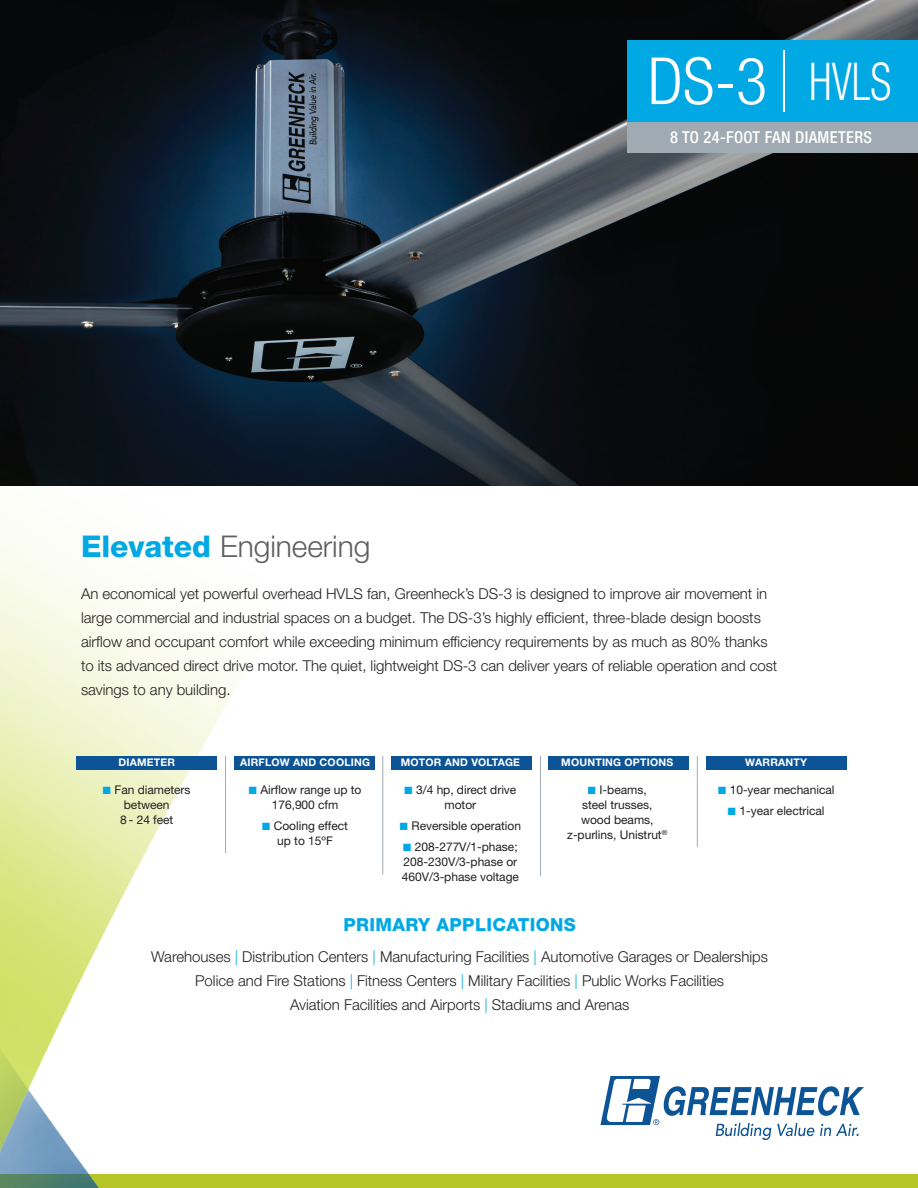
<style>
.page{position:relative;width:918px;height:1188px;background:#fff}
.page>*{position:absolute;margin:0;border:0;box-sizing:border-box;transform-origin:0 0}
.t1{font:300 condensed 65.25px "Helvetica Neue LT Std";color:#fff}
.t2{font:300 condensed 52.2px "Helvetica Neue LT Std";color:#fff;scale:.83 1}
.t3{font:300 30px "Helvetica Neue LT Std";letter-spacing:-.005em;color:#5f5f62}
.t4{font:800 18px "Helvetica Neue LT Std";letter-spacing:.02em;color:#00a8e4}
.t5{font:500 condensed 16.5px "Helvetica Neue LT Std";letter-spacing:.02em;color:#fff}
.t6{font:300 15px/24px "Helvetica Neue LT Std";letter-spacing:-.005em;color:#231f20}
.t7{font:12px/15px "Helvetica Neue LT Std";letter-spacing:-.005em;color:#231f20;text-align:center}
.t8{font:700 10.5px "Helvetica Neue LT Std";letter-spacing:.02em;color:#fff}
.s1{font-weight:800;color:#00a8e4}
.s2{color:#00a8e4}
</style>
<div class="page">
<img style="left:0;top:0;width:918px;height:486px">
<div style="left:0;top:1174px;width:918px;height:14px;background:#b5c527"></div>
<svg style="left:600px;top:1076px;width:264px;height:64px"></svg>
<div style="left:627px;top:40px;width:291px;height:87px;background:#00a8e4"></div>
<hr style="left:784px;top:50px;width:1px;height:62px;background:#fff">
<img style="left:0;top:399px;width:502px;height:789px">
<hr style="left:225px;top:756px;width:1px;height:97px;background:#9faab2">
<hr style="left:382px;top:756px;width:1px;height:118px;background:#9faab2">
<hr style="left:540px;top:756px;width:1px;height:120px;background:#9faab2">
<hr style="left:697px;top:756px;width:1px;height:91px;background:#9faab2">
<div style="left:234px;top:756px;width:141px;height:14px;background:#0d5496"></div>
<div style="left:391px;top:756px;width:141px;height:14px;background:#0d5496"></div>
<div style="left:549px;top:756px;width:140px;height:14px;background:#0d5496"></div>
<div style="left:706px;top:756px;width:141px;height:14px;background:#0d5496"></div>
<div style="left:76px;top:756px;width:141px;height:14px;background:#0d5496"></div>
<div style="left:627px;top:122px;width:291px;height:31px;background:#9faab2"></div>
<h1 class="t1" style="left:648px;top:44px;width:121px">DS-3</h1>
<h2 class="t2" style="left:809px;top:51px;width:100px">HVLS</h2>
<h3 class="t3" style="left:81px;top:528px;width:291px"><span class="s1">Elevated</span> Engineering</h3>
<p class="t5" style="left:670px;top:128px;width:203px">8 TO 24-FOOT FAN DIAMETERS</p>
<p class="t6" style="left:81px;top:581px;width:698px">An economical yet powerful overhead HVLS fan, Greenheck’s DS-3 is designed to improve air movement in large commercial and industrial spaces on a budget. The DS-3’s highly efficient, three-blade design boosts airflow and occupant comfort while exceeding minimum efficiency requirements by as much as 80% thanks to its advanced direct drive motor. The quiet, lightweight DS-3 can deliver years of reliable operation and cost savings to any building.</p>
<p class="t8" style="left:118px;top:756px;width:58px">DIAMETER</p>
<p class="t7" style="left:103px;top:782px;width:89px"><span class="s2">■</span> Fan diameters between<br>8 - 24 feet</p>
<p class="t8" style="left:240px;top:756px;width:131px">AIRFLOW AND COOLING</p>
<p class="t7" style="left:249px;top:782px;width:114px"><span class="s2">■</span> Airflow range up to<br>176,900 cfm</p>
<p class="t7" style="left:262px;top:818px;width:87px"><span class="s2">■</span> Cooling effect up to 15ºF</p>
<p class="t8" style="left:401px;top:756px;width:121px">MOTOR AND VOLTAGE</p>
<p class="t7" style="left:404px;top:782px;width:113px"><span class="s2">■</span> 3/4 hp, direct drive motor</p>
<p class="t7" style="left:400px;top:818px;width:123px"><span class="s2">■</span> Reversible operation</p>
<p class="t7" style="left:402px;top:839px;width:119px;text-align:left"><span class="s2">■</span> 208-277V/1-phase;<br>208-230V/3-phase or<br>460V/3-phase voltage</p>
<p class="t8" style="left:561px;top:756px;width:114px">MOUNTING OPTIONS</p>
<p class="t7" style="left:567px;top:782px;width:102px"><span class="s2">■</span> I-beams,<br>steel trusses, wood beams, z-purlins, Unistrut<sup>®</sup></p>
<p class="t8" style="left:745px;top:756px;width:63px">WARRANTY</p>
<p class="t7" style="left:718px;top:782px;width:118px"><span class="s2">■</span> 10-year mechanical</p>
<p class="t7" style="left:728px;top:803px;width:98px"><span class="s2">■</span> 1-year electrical</p>
<p class="t4" style="left:343px;top:914px;width:234px">PRIMARY APPLICATIONS</p>
<p class="t6" style="left:151px;top:944px;width:618px;text-align:center">Warehouses <span class="s2">|</span> Distribution Centers <span class="s2">|</span> Manufacturing Facilities <span class="s2">|</span> Automotive Garages or Dealerships<br>Police and Fire Stations <span class="s2">|</span> Fitness Centers <span class="s2">|</span> Military Facilities <span class="s2">|</span> Public Works Facilities<br>Aviation Facilities and Airports <span class="s2">|</span> Stadiums and Arenas</p>
</div>
